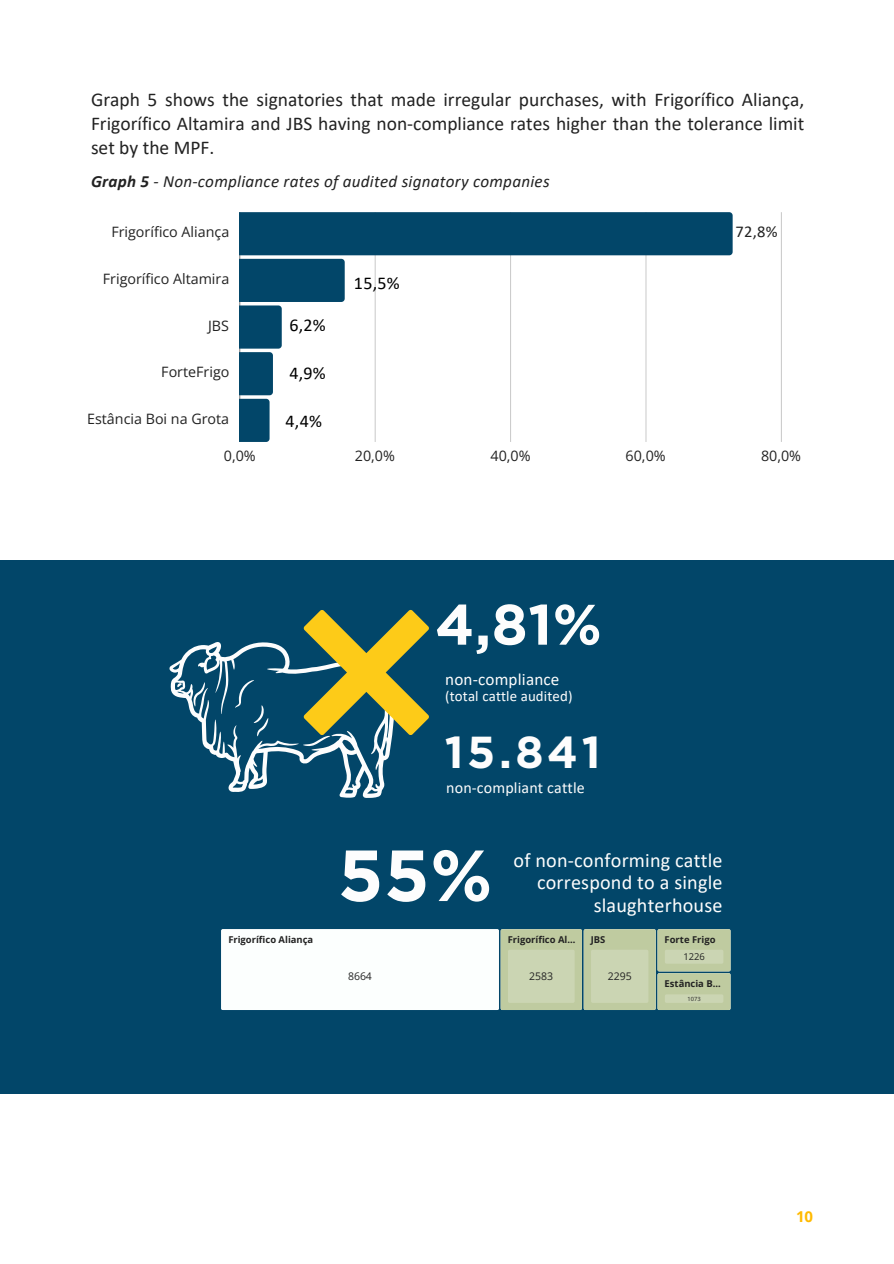
<style>
.page{position:relative;width:894px;height:1264px;background:#fff}
.page>*{position:absolute;margin:0;border:0;box-sizing:border-box;transform-origin:0 0}
.t1{font:700 72.15px "Gotham";color:#fdfdfd}
.t2{font:700 57px "Gotham";color:#fdfdfd}
.t3{font:700 44.7px "Gotham";color:#fdfdfd}
.t4{font:20.1px/22px "Calibri";letter-spacing:.01em;color:#fdfdfd;text-align:right}
.t5{font:19.5px/24.3px "Calibri";color:#222;text-align:justify}
.t6{font:18px "Calibri";color:#000}
.t7{font:italic 17.1px "Calibri";letter-spacing:.015em;color:#222}
.t8{font:17.1px "Calibri";letter-spacing:.01em;color:#fdfdfd}
.t9{font:16.5px "Calibri";color:#222}
.t10{font:16.05px "Calibri";letter-spacing:.01em;color:#fdfdfd}
.t11{font:700 15px "Open Sans";color:#ffba00}
.t12{font:14.85px "Calibri";letter-spacing:.01em;color:#fdfdfd}
.t13{font:14.25px "Open Sans";color:#222}
.t14{font:10.5px "Open Sans";color:#222}
.t15{font:700 9.45px "Open Sans";color:#222}
.t16{font:9.45px "Open Sans";color:#222}
.t17{font:5.7px "Open Sans";color:#222}
.s1{font-weight:700}
</style>
<div class="page">
<hr style="left:239px;top:212px;width:1px;height:230px;background:#222;opacity:.6">
<hr style="left:780px;top:212px;width:1px;height:230px;background:#f8f8f8">
<svg style="left:240px;top:212px;width:492px;height:230px"></svg>
<div style="left:0;top:560px;width:893px;height:533px;background:#024669"></div>
<svg style="left:169px;top:610px;width:259px;height:188px"></svg>
<svg style="left:221px;top:929px;width:509px;height:81px;background:#e0e7d6"></svg>
<h4 class="t5" style="left:91px;top:88px;width:714px">Graph 5 shows the signatories that made irregular purchases, with Frigorífico Aliança, Frigorífico Altamira and JBS having non-compliance rates higher than the tolerance limit set by the MPF.</h4>
<p class="t7" style="left:91px;top:174px;width:460px"><span class="s1">Graph 5</span> - Non-compliance rates of audited signatory companies</p>
<p class="t13" style="left:111px;top:222px;width:119px">Frigorífi co Aliança</p>
<p class="t13" style="left:103px;top:269px;width:128px">Frigorífi co Altamira</p>
<p class="t13" style="left:208px;top:315px;width:22px">JBS</p>
<p class="t13" style="left:161px;top:362px;width:70px">ForteFrigo</p>
<p class="t13" style="left:87px;top:409px;width:144px">Estância Boi na Grota</p>
<p class="t6" style="left:289px;top:318px;width:38px">6,2%</p>
<h3 class="t6" style="left:289px;top:366px;width:38px">4,9%</h3>
<p class="t6" style="left:285px;top:413px;width:38px">4,4%</p>
<p class="t6" style="left:354px;top:275px;width:47px">15,5%</p>
<h2 class="t9" style="left:735px;top:224px;width:43px">72,8%</h2>
<p class="t13" style="left:224px;top:445px;width:33px">0,0%</p>
<p class="t13" style="left:355px;top:445px;width:41px">20,0%</p>
<p class="t13" style="left:490px;top:445px;width:41px">40,0%</p>
<p class="t13" style="left:625px;top:445px;width:41px">60,0%</p>
<p class="t13" style="left:760px;top:445px;width:41px">80,0%</p>
<h6 class="t2" style="left:435px;top:590px;width:168px">4,81%</h6>
<h5 class="t8" style="left:445px;top:671px;width:116px">non-compliance</h5>
<h5 class="t12" style="left:445px;top:689px;width:129px">(total cattle audited)</h5>
<h5 class="t3" style="left:444px;top:725px;width:157px">15.841</h5>
<h5 class="t10" style="left:446px;top:780px;width:140px">non-compliant cattle</h5>
<h5 class="t1" style="left:338px;top:831px;width:156px">55%</h5>
<p class="t4" style="left:513px;top:851px;width:210px">of non-conforming cattle correspond to a single slaughterhouse</p>
<p class="t15" style="left:228px;top:932px;width:86px">Frigorífico Aliança</p>
<p class="t15" style="left:507px;top:932px;width:69px">Frigorífico Al…</p>
<p class="t15" style="left:590px;top:932px;width:16px">JBS</p>
<p class="t15" style="left:664px;top:932px;width:52px">Forte Frigo</p>
<p class="t15" style="left:664px;top:976px;width:58px">Estância B…</p>
<p class="t16" style="left:683px;top:949px;width:23px">1226</p>
<p class="t17" style="left:687px;top:994px;width:15px">1073</p>
<p class="t14" style="left:348px;top:969px;width:25px">8664</p>
<p class="t14" style="left:529px;top:969px;width:25px">2583</p>
<p class="t14" style="left:607px;top:969px;width:25px">2295</p>
<h1 class="t11" style="left:795px;top:1205px;width:19px">10</h1>
</div>
